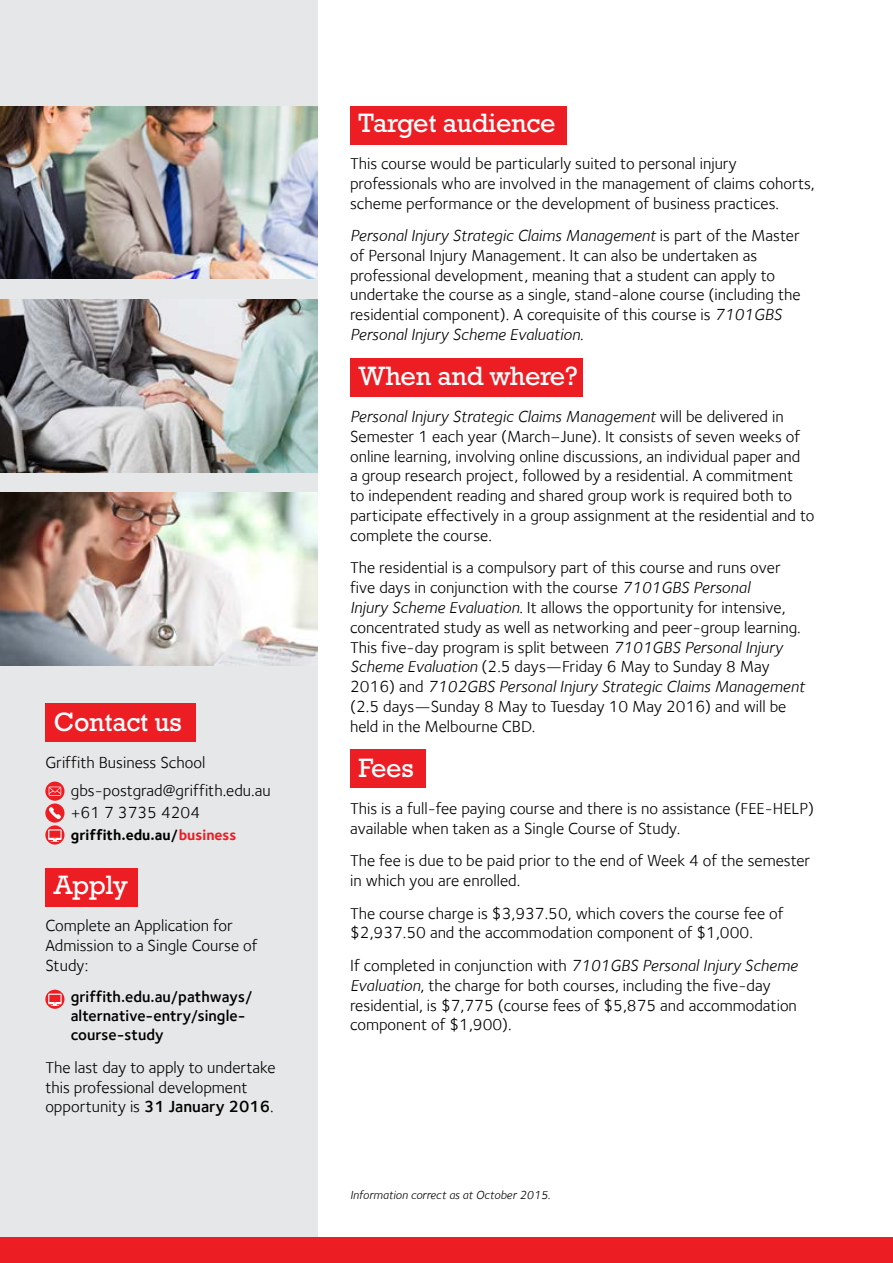
<style>
.page{position:relative;width:893px;height:1263px;background:#fff}
.page>*{position:absolute;margin:0;border:0;box-sizing:border-box;transform-origin:0 0}
.Heading_2{font:27px "Rockwell Std";letter-spacing:-.01em;color:#fff}
.Body{font:16.5px/19.8px "Foundry Sterling";color:#000}
.Body-2{font:600 15.75px/18.9px "Foundry Sterling";color:#000}
.Body-3{font:700 15px "Foundry Sterling";color:#000}
.Body-4{font:italic 12px "Foundry Sterling";color:#000}
.s1{color:#ed1d24}
.s2{font-weight:600}
.s3{font-style:italic}
</style>
<div class="page">
<div style="left:350px;top:749px;width:75px;height:39px;background:#ed1d24"></div>
<div style="left:0;top:0;width:317px;height:1263px;background:#e6e7e8"></div>
<div style="left:0;top:1237px;width:893px;height:26px;background:#ed1d24"></div>
<img style="left:0;top:106px;width:317px;height:173px">
<img style="left:0;top:492px;width:317px;height:173px">
<img style="left:0;top:299px;width:317px;height:173px">
<div style="left:350px;top:106px;width:217px;height:39px;background:#ed1d24"></div>
<div style="left:350px;top:358px;width:233px;height:38px;background:#ed1d24"></div>
<div style="left:45px;top:703px;width:151px;height:38px;background:#ed1d24"></div>
<svg style="left:45px;top:781px;width:19px;height:20px"></svg>
<svg style="left:49px;top:787px;width:12px;height:9px"></svg>
<svg style="left:45px;top:803px;width:19px;height:20px"></svg>
<svg style="left:49px;top:807px;width:12px;height:12px"></svg>
<svg style="left:45px;top:825px;width:19px;height:19px"></svg>
<svg style="left:48px;top:829px;width:14px;height:13px"></svg>
<div style="left:45px;top:868px;width:92px;height:39px;background:#ed1d24"></div>
<svg style="left:45px;top:990px;width:19px;height:19px"></svg>
<svg style="left:48px;top:994px;width:14px;height:12px"></svg>
<p class="Heading_2" style="left:54px;top:706px;width:130px">Contact us</p>
<p class="Body" style="left:45px;top:752px;width:162px">Griffith Business School</p>
<p class="Body" style="left:71px;top:781px;width:201px">gbs-postgrad@griffith.edu.au</p>
<p class="Body" style="left:71px;top:803px;width:131px">+61 7 3735 4204</p>
<p class="Body-3" style="left:71px;top:826px;width:167px">griffith.edu.au/<span class="s1">business</span></p>
<p class="Heading_2" style="left:54px;top:869px;width:76px">Apply</p>
<p class="Body" style="left:45px;top:915px;width:214px">Complete an Application for<br>Admission to a Single Course of<br>Study:</p>
<p class="Body-2" style="left:71px;top:987px;width:183px">griffith.edu.au/pathways/ alternative-entry/single&shy;course-study</p>
<p class="Body" style="left:45px;top:1057px;width:232px">The last day to apply to undertake this professional development opportunity is <span class="s2">31 January 2016</span>.</p>
<p class="Heading_2" style="left:359px;top:107px;width:199px">Target audience</p>
<p class="Body" style="left:350px;top:153px;width:466px">This course would be particularly suited to personal injury professionals who are involved in the management of claims cohorts, scheme performance or the development of business practices.</p>
<p class="Body" style="left:350px;top:225px;width:452px"><span class="s3">Personal Injury Strategic Claims Management</span> is part of the Master of Personal Injury Management. It can also be undertaken as professional development, meaning that a student can apply to undertake the course as a single, stand-alone course (including the residential component). A corequisite of this course is <span class="s3">7101GBS Personal Injury Scheme Evaluation</span>.</p>
<p class="Heading_2" style="left:359px;top:360px;width:221px">When and where?</p>
<p class="Body" style="left:350px;top:406px;width:466px"><span class="s3">Personal Injury Strategic Claims Management</span> will be delivered in Semester 1 each year (March–June). It consists of seven weeks of online learning, involving online discussions, an individual paper and<br>a group research project, followed by a residential. A commitment<br>to independent reading and shared group work is required both to participate effectively in a group assignment at the residential and to complete the course.</p>
<p class="Body" style="left:350px;top:558px;width:456px">The residential is a compulsory part of this course and runs over five days in conjunction with the course <span class="s3">7101GBS Personal<br>Injury Scheme Evaluation</span>. It allows the opportunity for intensive, concentrated study as well as networking and peer-group learning.<br>This five-day program is split between <span class="s3">7101GBS Personal Injury Scheme Evaluation</span> (2.5 days—Friday 6 May to Sunday 8 May 2016) and <span class="s3">7102GBS Personal Injury Strategic Claims Management </span>(2.5 days—Sunday 8 May to Tuesday 10 May 2016) and will be held in the Melbourne CBD.</p>
<p class="Heading_2" style="left:359px;top:752px;width:57px">Fees</p>
<p class="Body" style="left:350px;top:798px;width:466px">This is a full-fee paying course and there is no assistance (FEE-HELP) available when taken as a Single Course of Study.</p>
<p class="Body" style="left:350px;top:851px;width:462px">The fee is due to be paid prior to the end of Week 4 of the semester in which you are enrolled.</p>
<p class="Body" style="left:350px;top:903px;width:435px">The course charge is $3,937.50, which covers the course fee of $2,937.50 and the accommodation component of $1,000.</p>
<p class="Body" style="left:350px;top:955px;width:449px">If completed in conjunction with <span class="s3">7101GBS Personal Injury Scheme Evaluation</span>, the charge for both courses, including the five-day residential, is $7,775 (course fees of $5,875 and accommodation component of $1,900).</p>
<p class="Body-4" style="left:350px;top:1188px;width:202px">Information correct as at October 2015.</p>
</div>
